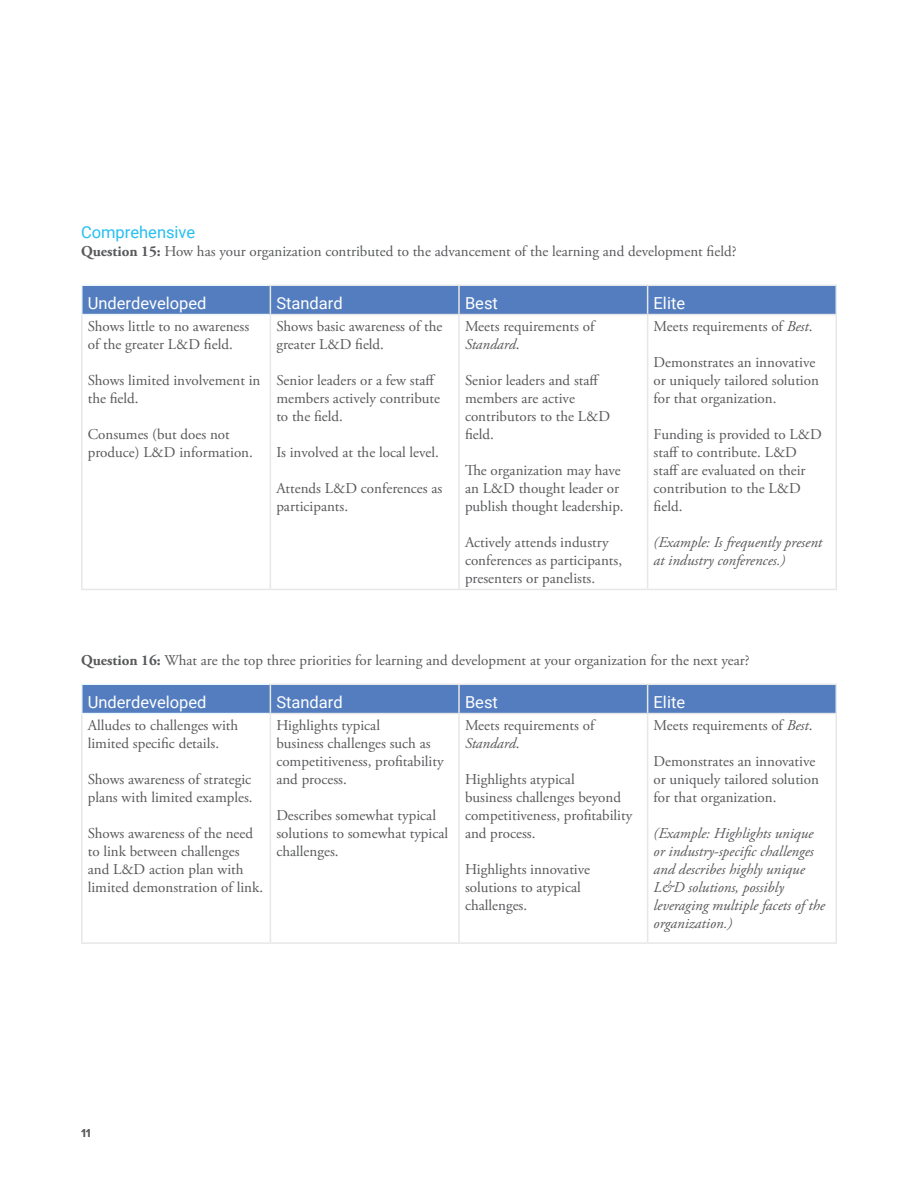
<style>
.page{position:relative;width:918px;height:1188px;background:#fff}
.page>*{position:absolute;margin:0;border:0;box-sizing:border-box;transform-origin:0 0}
.L2_Table_Header{font:16.5px "Roboto";color:#fff}
.L2_Header{font:16.5px "Roboto";color:#26bff0}
.paragraph_copy{font:15px/18px "Adobe Garamond Pro";color:#57585a}
.paragraph_copy-2{font:italic 15px/18px "Adobe Garamond Pro";color:#57585a}
.L2_Header-2{font:15px "Adobe Garamond Pro";color:#57585a}
.t1{font:700 12px "Proxima Nova";color:#57585a}
.s1{font-weight:700}
.s2{font-style:italic}
</style>
<div class="page">
<hr style="left:81px;top:315px;width:1px;height:274px;background:#e6e7e9">
<hr style="left:81px;top:589px;width:189px;height:1px;background:#e6e7e9">
<hr style="left:270px;top:315px;width:1px;height:274px;background:#e6e7e9">
<hr style="left:270px;top:589px;width:189px;height:1px;background:#e6e7e9">
<hr style="left:458px;top:315px;width:2px;height:274px;background:#e6e7e9">
<hr style="left:459px;top:589px;width:189px;height:1px;background:#e6e7e9">
<hr style="left:647px;top:315px;width:1px;height:274px;background:#e6e7e9">
<hr style="left:836px;top:315px;width:1px;height:274px;background:#e6e7e9">
<hr style="left:648px;top:589px;width:189px;height:1px;background:#e6e7e9">
<svg style="left:81px;top:285px;width:756px;height:30px;background:#5c84c1"></svg>
<hr style="left:81px;top:285px;width:189px;height:1px;background:#ebf7fc">
<hr style="left:81px;top:314px;width:189px;height:1px;background:#ebf7fc">
<hr style="left:81px;top:714px;width:1px;height:228px;background:#e6e7e9">
<hr style="left:81px;top:942px;width:189px;height:2px;background:#e6e7e9">
<hr style="left:270px;top:714px;width:1px;height:228px;background:#e6e7e9">
<hr style="left:270px;top:942px;width:189px;height:2px;background:#e6e7e9">
<hr style="left:458px;top:714px;width:2px;height:228px;background:#e6e7e9">
<hr style="left:459px;top:942px;width:189px;height:2px;background:#e6e7e9">
<hr style="left:647px;top:714px;width:1px;height:228px;background:#e6e7e9">
<hr style="left:836px;top:714px;width:1px;height:228px;background:#e6e7e9">
<hr style="left:648px;top:942px;width:189px;height:2px;background:#e6e7e9">
<svg style="left:81px;top:684px;width:756px;height:30px;background:#5c84c1"></svg>
<hr style="left:81px;top:684px;width:189px;height:1px;background:#ebf7fc">
<hr style="left:81px;top:713px;width:189px;height:1px;background:#ebf7fc">
<p class="L2_Header" style="left:81px;top:220px;width:116px">Comprehensive</p>
<p class="L2_Header-2" style="left:81px;top:242px;width:657px"><span class="s1">Question 15:</span> How has your organization contributed to the advancement of the learning and development field?</p>
<p class="L2_Table_Header" style="left:88px;top:291px;width:120px">Underdeveloped</p>
<p class="L2_Table_Header" style="left:276px;top:291px;width:68px">Standard</p>
<p class="L2_Table_Header" style="left:465px;top:291px;width:34px">Best</p>
<p class="L2_Table_Header" style="left:654px;top:291px;width:33px">Elite</p>
<p class="paragraph_copy" style="left:88px;top:318px;width:163px">Shows little to no awareness of the greater L&amp;D field.</p>
<p class="paragraph_copy" style="left:88px;top:372px;width:174px">Shows limited involvement in the field.</p>
<p class="paragraph_copy" style="left:88px;top:426px;width:167px">Consumes (but does not produce) L&amp;D information.</p>
<p class="paragraph_copy" style="left:276px;top:318px;width:168px">Shows basic awareness of the greater L&amp;D field.</p>
<p class="paragraph_copy" style="left:276px;top:372px;width:165px">Senior leaders or a few staff members actively contribute to the field.</p>
<p class="paragraph_copy" style="left:276px;top:444px;width:164px">Is involved at the local level.</p>
<p class="paragraph_copy" style="left:276px;top:480px;width:168px">Attends L&amp;D conferences as participants.</p>
<p class="paragraph_copy" style="left:465px;top:318px;width:131px">Meets requirements of<br><span class="s2">Standard</span>.</p>
<p class="paragraph_copy" style="left:465px;top:372px;width:147px">Senior leaders and staff members are active contributors to the L&amp;D field.</p>
<p class="paragraph_copy" style="left:465px;top:462px;width:160px">The organization may have an L&amp;D thought leader or publish thought leadership.</p>
<p class="paragraph_copy" style="left:465px;top:534px;width:159px">Actively attends industry conferences as participants, presenters or panelists.</p>
<p class="paragraph_copy" style="left:654px;top:318px;width:160px">Meets requirements of <span class="s2">Best</span>.</p>
<p class="paragraph_copy" style="left:654px;top:354px;width:167px">Demonstrates an innovative or uniquely tailored solution for that organization.</p>
<p class="paragraph_copy" style="left:654px;top:426px;width:170px">Funding is provided to L&amp;D staff to contribute. L&amp;D staff are evaluated on their contribution to the L&amp;D field.</p>
<p class="paragraph_copy-2" style="left:654px;top:534px;width:170px">(Example: Is frequently present at industry conferences.)</p>
<p class="paragraph_copy" style="left:81px;top:652px;width:670px"><span class="s1">Question 16:</span> What are the top three priorities for learning and development at your organization for the next year?</p>
<p class="L2_Table_Header" style="left:88px;top:690px;width:120px">Underdeveloped</p>
<p class="L2_Table_Header" style="left:276px;top:690px;width:68px">Standard</p>
<p class="L2_Table_Header" style="left:465px;top:690px;width:34px">Best</p>
<p class="L2_Table_Header" style="left:654px;top:690px;width:33px">Elite</p>
<p class="paragraph_copy" style="left:88px;top:717px;width:152px">Alludes to challenges with limited specific details.</p>
<p class="paragraph_copy" style="left:88px;top:771px;width:166px">Shows awareness of strategic plans with limited examples.</p>
<p class="paragraph_copy" style="left:88px;top:825px;width:177px">Shows awareness of the need to link between challenges and L&amp;D action plan with limited demonstration of link.</p>
<p class="paragraph_copy" style="left:276px;top:717px;width:169px">Highlights typical<br>business challenges such as competitiveness, profitability and process.</p>
<p class="paragraph_copy" style="left:276px;top:807px;width:173px">Describes somewhat typical solutions to somewhat typical challenges.</p>
<p class="paragraph_copy" style="left:465px;top:717px;width:131px">Meets requirements of<br><span class="s2">Standard</span>.</p>
<p class="paragraph_copy" style="left:465px;top:771px;width:169px">Highlights atypical<br>business challenges beyond competitiveness, profitability and process.</p>
<p class="paragraph_copy" style="left:465px;top:861px;width:127px">Highlights innovative solutions to atypical challenges.</p>
<p class="paragraph_copy" style="left:654px;top:717px;width:160px">Meets requirements of <span class="s2">Best</span>.</p>
<p class="paragraph_copy" style="left:654px;top:753px;width:167px">Demonstrates an innovative or uniquely tailored solution for that organization.</p>
<p class="paragraph_copy-2" style="left:654px;top:825px;width:173px">(Example: Highlights unique or industry-specific challenges and describes highly unique<br>L&amp;D solutions, possibly leveraging multiple facets of the organization.)</p>
<p class="t1" style="left:81px;top:1124px;width:11px">11</p>
</div>
